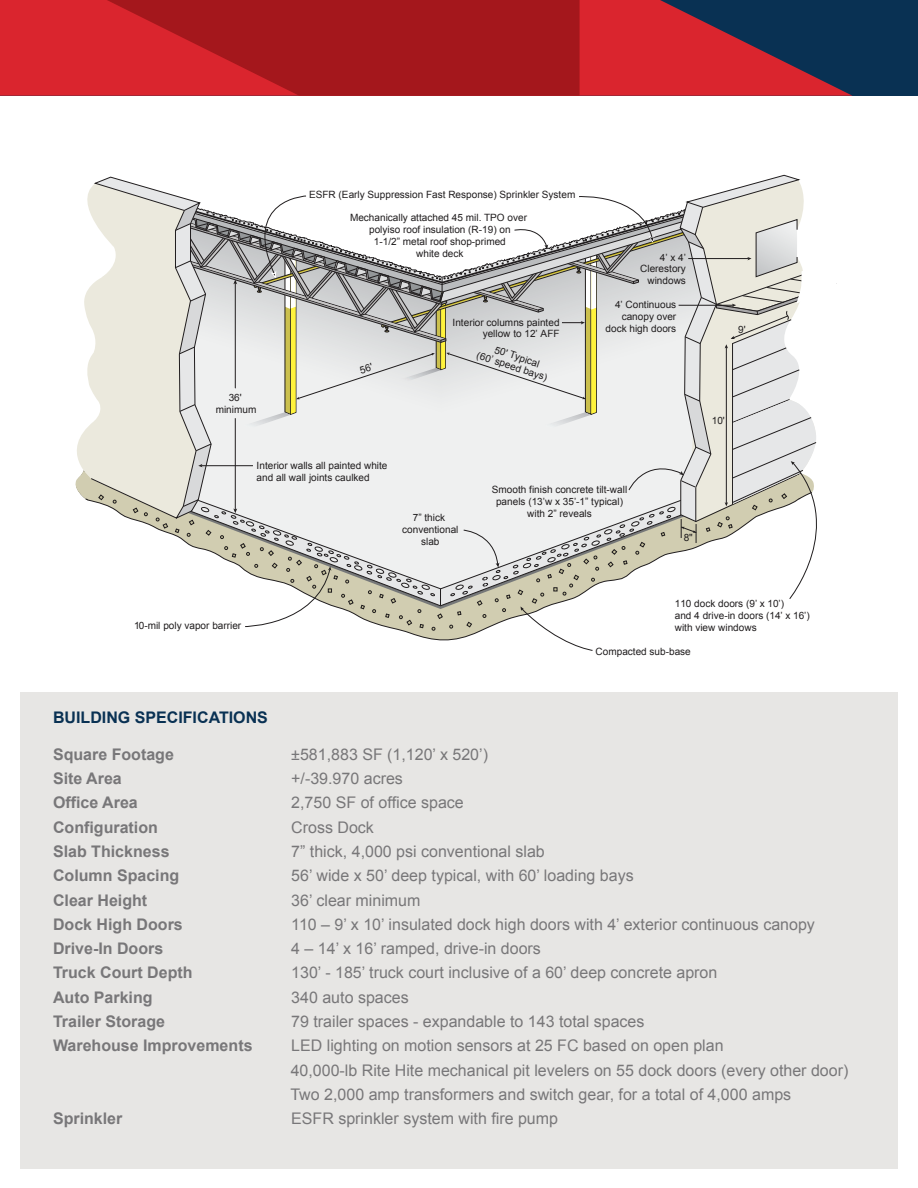
<style>
.page{position:relative;width:918px;height:1188px;background:#fff}
.page>*{position:absolute;margin:0;border:0;box-sizing:border-box;transform-origin:0 0}
.t1{font:16.05px "Arial";color:#787779}
.t2{font:700 16.05px "Arial";color:#787779}
.t3{font:700 16.05px "Arial";color:#093153}
.t4{font:10.05px/12px "Arial";color:#201d1e;text-align:center}
</style>
<div class="page">
<div style="left:20px;top:692px;width:878px;height:476px;background:#e7e6e4"></div>
<div style="left:0;top:0;width:918px;height:96px;background:#093153"></div>
<svg style="left:0;top:0;width:853px;height:96px;fill:#da252e"></svg>
<svg style="left:107px;top:0;width:473px;height:96px;fill:#a4171c"></svg>
<svg style="left:75px;top:174px;width:762px;height:477px"></svg>
<p class="t4" style="left:309px;top:189px;width:268px">ESFR (Early Suppression Fast Response) Sprinkler System</p>
<p class="t4" style="left:350px;top:212px;width:178px">Mechanically attached 45 mil. TPO over</p>
<p class="t4" style="left:369px;top:224px;width:143px">polyiso roof insulation (R-19) on<br>1-1/2” metal roof shop-primed white deck</p>
<p class="t4" style="left:453px;top:317px;width:108px;line-height:11.6px;text-align:right">Interior columns painted yellow to 12’ AFF</p>
<p class="t4" style="left:216px;top:392px;width:42px">36' minimum</p>
<p class="t4" style="left:257px;top:460px;width:132px;text-align:left">Interior walls all painted white and all wall joints caulked</p>
<p class="t4" style="left:482px;top:340px;width:75px;line-height:10.6px;rotate:18deg">50' Typical<br>(60’ speed bays)</p>
<p class="t4" style="left:640px;top:252px;width:47px;line-height:11.6px;text-align:right">4’ x 4’<br>Clerestory windows</p>
<p class="t4" style="left:606px;top:298px;width:72px;text-align:right">4’ Continuous canopy over dock high doors</p>
<p class="t4" style="left:402px;top:512px;width:58px">7” thick conventional slab</p>
<p class="t4" style="left:492px;top:484px;width:137px">Smooth finish concrete tilt-wall</p>
<p class="t4" style="left:496px;top:496px;width:128px">panels (13’w x 35’-1” typical) with 2” reveals</p>
<p class="t4" style="left:684px;top:532px;width:11px">8"</p>
<p class="t4" style="left:738px;top:324px;width:9px">9'</p>
<p class="t4" style="left:712px;top:415px;width:15px">10'</p>
<p class="t4" style="left:134px;top:620px;width:109px">10-mil poly vapor barrier</p>
<p class="t4" style="left:675px;top:598px;width:137px;text-align:left">110 dock doors (9’ x 10’)<br>and 4 drive-in doors (14’ x 16’) with view windows</p>
<p class="t4" style="left:596px;top:645px;width:97px">Compacted sub-base</p>
<p class="t3" style="left:53px;top:708px;width:216px">BUILDING SPECIFICATIONS</p>
<p class="t2" style="left:53px;top:745px;width:122px">Square Footage</p>
<p class="t1" style="left:291px;top:744px;width:198px">±581,883 SF (1,120’ x 520’)</p>
<p class="t2" style="left:53px;top:769px;width:70px">Site Area</p>
<p class="t1" style="left:291px;top:768px;width:113px">+/-39.970 acres</p>
<p class="t2" style="left:53px;top:794px;width:86px">Office Area</p>
<p class="t1" style="left:291px;top:792px;width:174px">2,750 SF of office space</p>
<p class="t2" style="left:53px;top:818px;width:106px">Configuration</p>
<p class="t1" style="left:291px;top:816px;width:84px">Cross Dock</p>
<p class="t2" style="left:53px;top:842px;width:118px">Slab Thickness</p>
<p class="t1" style="left:291px;top:841px;width:255px">7” thick, 4,000 psi conventional slab</p>
<p class="t2" style="left:53px;top:867px;width:128px">Column Spacing</p>
<p class="t1" style="left:291px;top:865px;width:344px">56’ wide x 50’ deep typical, with 60’ loading bays</p>
<p class="t2" style="left:53px;top:891px;width:96px">Clear Height</p>
<p class="t1" style="left:291px;top:889px;width:131px">36’ clear minimum</p>
<p class="t2" style="left:53px;top:915px;width:131px">Dock High Doors</p>
<p class="t1" style="left:291px;top:914px;width:525px">110 – 9’ x 10’ insulated dock high doors with 4’ exterior continuous canopy</p>
<p class="t2" style="left:53px;top:940px;width:112px">Drive-In Doors</p>
<p class="t1" style="left:291px;top:938px;width:251px">4 – 14’ x 16’ ramped, drive-in doors</p>
<p class="t2" style="left:53px;top:964px;width:141px">Truck Court Depth</p>
<p class="t1" style="left:291px;top:962px;width:428px">130’ - 185’ truck court inclusive of a 60’ deep concrete apron</p>
<p class="t2" style="left:53px;top:988px;width:101px">Auto Parking</p>
<p class="t1" style="left:291px;top:987px;width:119px">340 auto spaces</p>
<p class="t2" style="left:53px;top:1012px;width:114px">Trailer Storage</p>
<p class="t1" style="left:291px;top:1011px;width:355px">79 trailer spaces - expandable to 143 total spaces</p>
<p class="t2" style="left:53px;top:1037px;width:201px">Warehouse Improvements</p>
<p class="t1" style="left:291px;top:1035px;width:434px">LED lighting on motion sensors at 25 FC based on open plan</p>
<p class="t1" style="left:291px;top:1060px;width:559px">40,000-lb Rite Hite mechanical pit levelers on 55 dock doors (every other door)</p>
<p class="t1" style="left:290px;top:1084px;width:502px">Two 2,000 amp transformers and switch gear, for a total of 4,000 amps</p>
<p class="t2" style="left:53px;top:1110px;width:71px">Sprinkler</p>
<p class="t1" style="left:291px;top:1108px;width:268px">ESFR sprinkler system with fire pump</p>
</div>
